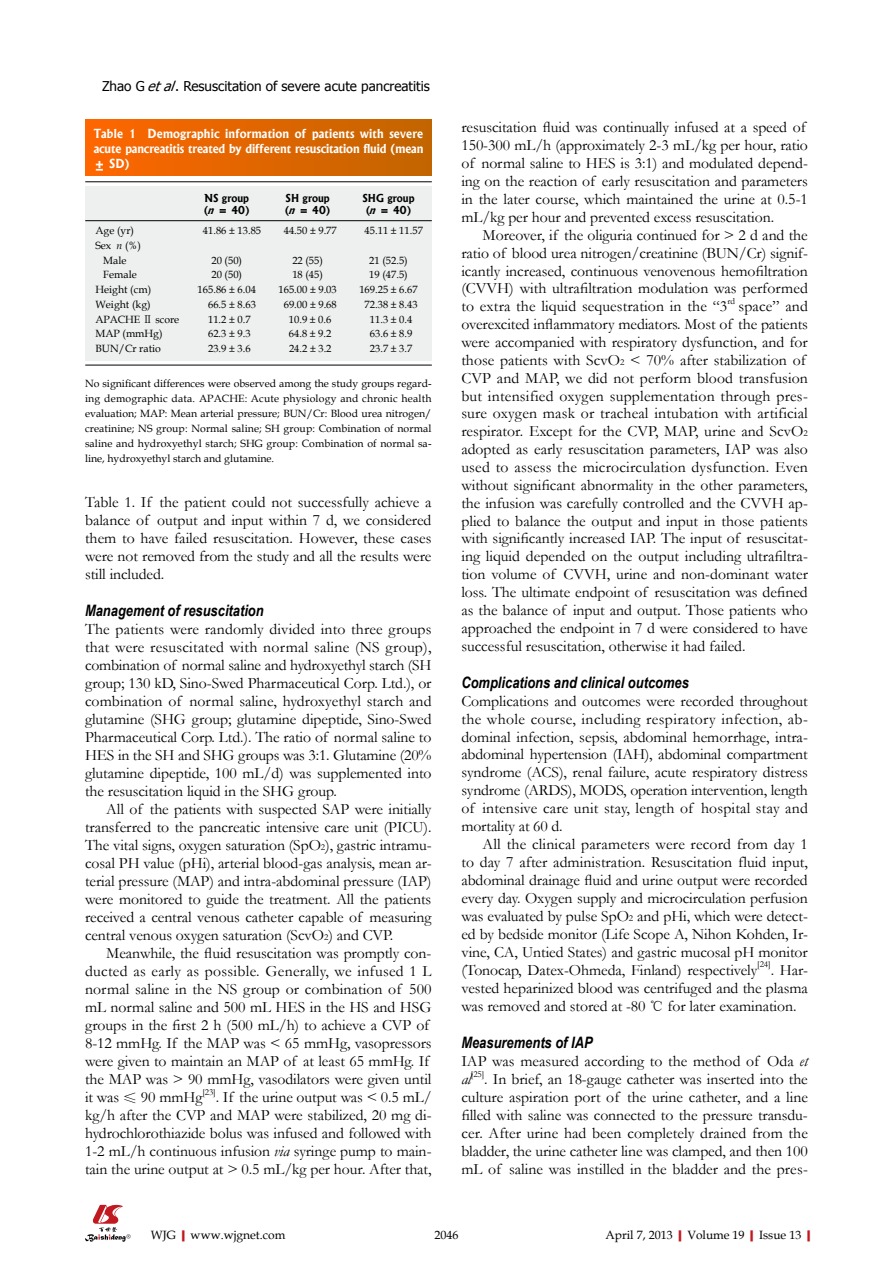
<style>
.page{position:relative;width:893px;height:1263px;background:#fff}
.page>*{position:absolute;margin:0;border:0;box-sizing:border-box;transform-origin:0 0}
.t1{font:15.75px/18px "Garamond";letter-spacing:-.005em;color:#000;text-align:justify}
.t2{font:italic 700 15.75px "Arial Narrow";color:#000}
.t3{font:13.5px "Tahoma";color:#000}
.t4{font:700 12px/15px "Albertus";letter-spacing:-.005em;color:#fff;text-align:justify}
.t5{font:12px "Book Antiqua";color:#000}
.t6{font:10.5px/15px "Book Antiqua";color:#000}
.t7{font:700 10.5px/12.6px "Albertus";color:#000}
.t8{font:9.15px "Garamond";letter-spacing:-.005em;color:#000}
.s1{font-style:italic}
.s2{font-family:"Koz Min Pro"}
.s3{font-size:9.15px}
.s4{font-family:"Sim Sun";font-size:14.25px}
.s5{font-weight:700;color:#c01920}
</style>
<div class="page">
<svg style="left:85px;top:1205px;width:46px;height:37px"></svg>
<div style="left:85px;top:119px;width:347px;height:57px;background:linear-gradient(to right,#f60,#c16500)"></div>
<div style="left:85px;top:186px;width:347px;height:174px;background:#eeefef"></div>
<hr style="left:85px;top:181px;width:347px;height:1px;background:#000">
<hr style="left:85px;top:220px;width:347px;height:1px;background:#000">
<hr style="left:85px;top:365px;width:347px;height:1px;background:#000">
<p class="t3" style="left:102px;top:77px;width:329px">Zhao G <span class="s1">etal</span>. Resuscitation of severe acute pancreatitis</p>
<p class="t4" style="left:94px;top:126px;width:331px">Table 1 Demographic information of patients with severe acute pancreatitis treated by different resuscitation fluid (mean ± SD)</p>
<p class="t7" style="left:204px;top:192px;width:47px">NS group (<span class="s1">n</span> = 40)</p>
<p class="t7" style="left:285px;top:192px;width:47px">SH group (<span class="s1">n</span> = 40)</p>
<p class="t7" style="left:362px;top:192px;width:54px;text-align:center">SHG group (<span class="s1">n</span> = 40)</p>
<p class="t6" style="left:95px;top:223px;width:40px">Age (yr)</p>
<p class="t6" style="left:203px;top:223px;width:60px">41.86 ± 13.85</p>
<p class="t6" style="left:284px;top:223px;width:55px">44.50 ± 9.77</p>
<p class="t6" style="left:365px;top:223px;width:60px">45.11 ± 11.57</p>
<p class="t6" style="left:103px;top:238px;width:39px;text-indent:-8px">Sex <span class="s1">n</span> (%)<br>Male</p>
<p class="t6" style="left:211px;top:252px;width:32px">20 (50)</p>
<p class="t6" style="left:292px;top:252px;width:32px">22 (55)</p>
<p class="t6" style="left:369px;top:252px;width:40px">21 (52.5)</p>
<p class="t6" style="left:103px;top:267px;width:35px">Female</p>
<p class="t6" style="left:211px;top:267px;width:32px">20 (50)</p>
<p class="t6" style="left:292px;top:267px;width:32px">18 (45)</p>
<p class="t6" style="left:369px;top:267px;width:40px">19 (47.5)</p>
<p class="t6" style="left:95px;top:282px;width:57px">Height (cm)</p>
<p class="t6" style="left:198px;top:282px;width:60px">165.86 ± 6.04</p>
<p class="t6" style="left:279px;top:282px;width:60px">165.00 ± 9.03</p>
<p class="t6" style="left:359px;top:282px;width:60px">169.25 ± 6.67</p>
<p class="t6" style="left:95px;top:296px;width:57px">Weight (kg)</p>
<p class="t6" style="left:208px;top:296px;width:49px">66.5 ± 8.63</p>
<p class="t6" style="left:284px;top:296px;width:55px">69.00 ± 9.68</p>
<p class="t6" style="left:365px;top:296px;width:55px">72.38 ± 8.43</p>
<p class="t6" style="left:95px;top:311px;width:85px">APACHE <span class="s2">Ⅱ</span> score</p>
<p class="t6" style="left:208px;top:311px;width:44px">11.2 ± 0.7</p>
<p class="t6" style="left:289px;top:311px;width:44px">10.9 ± 0.6</p>
<p class="t6" style="left:370px;top:311px;width:44px">11.3 ± 0.4</p>
<p class="t6" style="left:95px;top:326px;width:69px">MAP (mmHg)</p>
<p class="t6" style="left:208px;top:326px;width:44px">62.3 ± 9.3</p>
<p class="t6" style="left:289px;top:326px;width:44px">64.8 ± 9.2</p>
<p class="t6" style="left:370px;top:326px;width:44px">63.6 ± 8.9</p>
<p class="t6" style="left:95px;top:341px;width:67px">BUN/Cr ratio</p>
<p class="t6" style="left:208px;top:341px;width:44px">23.9 ± 3.6</p>
<p class="t6" style="left:289px;top:341px;width:44px">24.2 ± 3.2</p>
<p class="t6" style="left:370px;top:341px;width:44px">23.7 ± 3.7</p>
<p class="t6" style="left:85px;top:376px;width:348px;text-align:justify">No significant differences were observed among the study groups regard&shy;ing demographic data. APACHE: Acute physiology and chronic health evaluation; MAP: Mean arterial pressure; BUN/Cr: Blood urea nitrogen/ creatinine; NS group: Normal saline; SH group: Combination of normal saline and hydroxyethyl starch; SHG group: Combination of normal sa&shy;line, hydroxyethyl starch and glutamine.</p>
<p class="t1" style="left:85px;top:492px;width:348px">Table 1. If the patient could not successfully achieve a balance of output and input within 7 d, we considered them to have failed resuscitation. However, these cases were not removed from the study and all the results were still included.</p>
<p class="t2" style="left:85px;top:599px;width:180px">Management of resuscitation</p>
<p class="t1" style="left:85px;top:620px;width:348px">The patients were randomly divided into three groups that were resuscitated with normal saline (NS group), combination of normal saline and hydroxyethyl starch (SH group; 130 kD, Sino-Swed Pharmaceutical Corp. Ltd.), or combination of normal saline, hydroxyethyl starch and glutamine (SHG group; glutamine dipeptide, Sino-Swed Pharmaceutical Corp. Ltd.). The ratio of normal saline to HES in the SH and SHG groups was 3:1. Glutamine (20% glutamine dipeptide, 100 mL/d) was supplemented into the resuscitation liquid in the SHG group.</p>
<p class="t1" style="left:85px;top:800px;width:348px;text-indent:21px">All of the patients with suspected SAP were initially transferred to the pancreatic intensive care unit (PICU).<br>The vital signs, oxygen saturation (SpO<span class="s3">2</span>), gastric intramu&shy;cosal PH value (pHi), arterial blood-gas analysis, mean ar&shy;terial pressure (MAP) and intra-abdominal pressure (IAP) were monitored to guide the treatment. All the patients received a central venous catheter capable of measuring central venous oxygen saturation (ScvO<span class="s3">2</span>) and CVP.</p>
<p class="t1" style="left:85px;top:944px;width:348px;text-align:left;text-indent:21px">Meanwhile, the fluid resuscitation was promptly con&shy;ducted as early as possible. Generally, we infused 1 L normal saline in the NS group or combination of 500 mL normal saline and 500 mL HES in the HS and HSG groups in the first 2 h (500 mL/h) to achieve a CVP of 8-12 mmHg. If the MAP was &lt; 65 mmHg, vasopressors were given to maintain an MAP of at least 65 mmHg. If the MAP was &gt; 90 mmHg, vasodilators were given until it was <span class="s4">≤</span> 90 mmHg</p>
<p class="t8" style="left:202px;top:1086px;width:15px">[23]</p>
<p class="t1" style="left:85px;top:1088px;width:348px;text-indent:131px">. If the urine output was &lt; 0.5 mL/ kg/h after the CVP and MAP were stabilized, 20 mg di&shy;hydrochlorothiazide bolus was infused and followed with 1-2 mL/h continuous infusion <span class="s1">via</span> syringe pump to main&shy;tain the urine output at &gt; 0.5 mL/kg per hour. After that,</p>
<p class="t1" style="left:461px;top:118px;width:348px;text-align:left">resuscitation fluid was continually infused at a speed of 150-300 mL/h (approximately 2-3 mL/kg per hour, ratio of normal saline to HES is 3:1) and modulated depend&shy;ing on the reaction of early resuscitation and parameters in the later course, which maintained the urine at 0.5-1 mL/kg per hour and prevented excess resuscitation.</p>
<p class="t1" style="left:461px;top:226px;width:348px;text-indent:21px">Moreover, if the oliguria continued for &gt; 2 d and the ratio of blood urea nitrogen/creatinine (BUN/Cr) signif&shy;icantly increased, continuous venovenous hemofiltration (CVVH) with ultrafiltration modulation was performed to extra the liquid sequestration in the “3</p>
<p class="t8" style="left:727px;top:295px;width:9px">rd</p>
<p class="t1" style="left:461px;top:297px;width:348px;text-align:left;text-indent:277px">space” and overexcited inflammatory mediators. Most of the patients were accompanied with respiratory dysfunction, and for those patients with ScvO<span class="s3">2</span> &lt; 70% after stabilization of CVP and MAP, we did not perform blood transfusion but intensified oxygen supplementation through pres&shy;sure oxygen mask or tracheal intubation with artificial respirator. Except for the CVP, MAP, urine and ScvO<span class="s3">2 </span>adopted as early resuscitation parameters, IAP was also used to assess the microcirculation dysfunction. Even without significant abnormality in the other parameters, the infusion was carefully controlled and the CVVH ap&shy;plied to balance the output and input in those patients with significantly increased IAP. The input of resuscitat&shy;ing liquid depended on the output including ultrafiltra&shy;tion volume of CVVH, urine and non-dominant water loss. The ultimate endpoint of resuscitation was defined as the balance of input and output. Those patients who approached the endpoint in 7 d were considered to have successful resuscitation, otherwise it had failed.</p>
<p class="t2" style="left:461px;top:670px;width:229px">Complications and clinical outcomes</p>
<p class="t1" style="left:461px;top:692px;width:348px">Complications and outcomes were recorded throughout the whole course, including respiratory infection, ab&shy;dominal infection, sepsis, abdominal hemorrhage, intra&shy;abdominal hypertension (IAH), abdominal compartment syndrome (ACS), renal failure, acute respiratory distress syndrome (ARDS), MODS, operation intervention, length of intensive care unit stay, length of hospital stay and mortality at 60 d.</p>
<p class="t1" style="left:461px;top:834px;width:348px;text-indent:21px">All the clinical parameters were record from day 1 to day 7 after administration. Resuscitation fluid input, abdominal drainage fluid and urine output were recorded every day. Oxygen supply and microcirculation perfusion was evaluated by pulse SpO<span class="s3">2</span> and pHi, which were detect&shy;ed by bedside monitor (Life Scope A, Nihon Kohden, Ir&shy;vine, CA, Untied States) and gastric mucosal pH monitor (Tonocap, Datex-Ohmeda, Finland) respectively</p>
<p class="t8" style="left:757px;top:958px;width:15px">[24]</p>
<p class="t1" style="left:461px;top:960px;width:348px;text-indent:309px">. Har&shy;vested heparinized blood was centrifuged and the plasma was removed and stored at -80 <span class="s4">℃</span> for later examination.</p>
<p class="t2" style="left:461px;top:1031px;width:133px">Measurements of IAP</p>
<p class="t1" style="left:461px;top:1052px;width:348px">IAP was measured according to the method of Oda <span class="s1">et al</span></p>
<p class="t8" style="left:471px;top:1067px;width:15px">[25]</p>
<p class="t1" style="left:461px;top:1070px;width:348px;text-indent:23px">. In brief, an 18-gauge catheter was inserted into the culture aspiration port of the urine catheter, and a line filled with saline was connected to the pressure transdu&shy;cer. After urine had been completely drained from the bladder, the urine catheter line was clamped, and then 100 mL of saline was instilled in the bladder and the pres-</p>
<p class="t5" style="left:151px;top:1226px;width:136px">WJG<span class="s5">|</span>www.wjgnet.com</p>
<p class="t5" style="left:434px;top:1226px;width:25px">2046</p>
<p class="t5" style="left:605px;top:1226px;width:212px">April 7, 2013<span class="s5">|</span>Volume 19<span class="s5">|</span>Issue 13<span class="s5">|</span></p>
</div>
